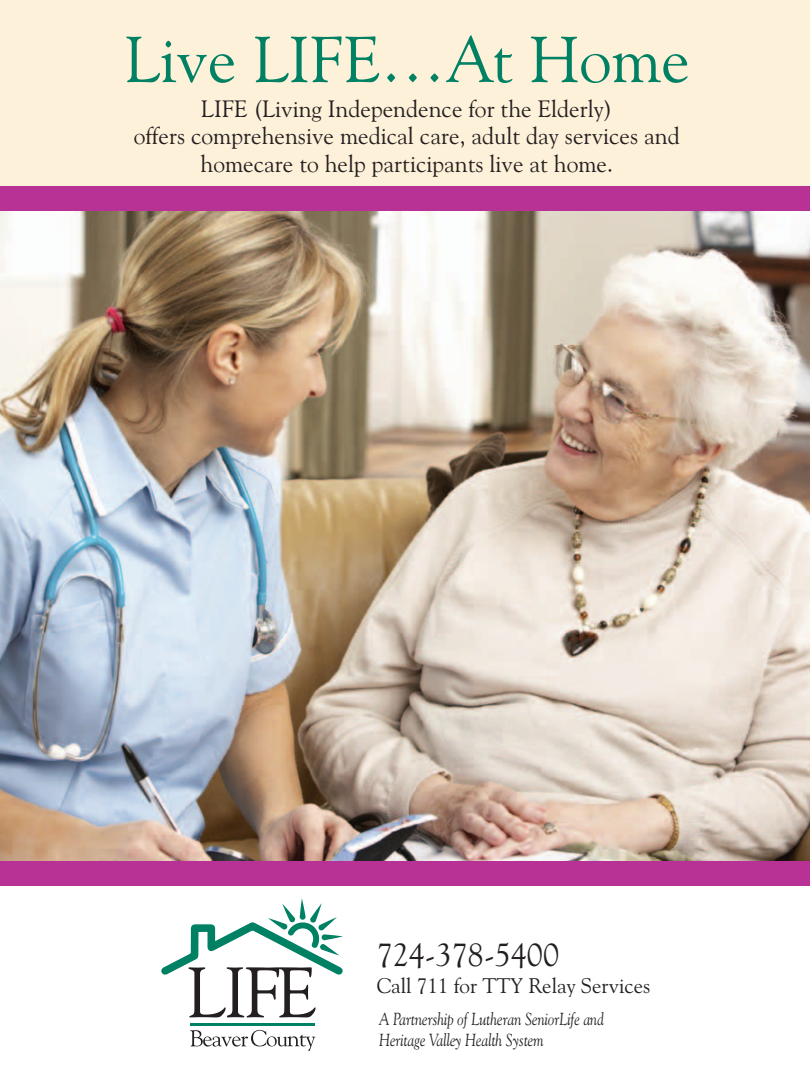
<style>
.page{position:relative;width:810px;height:1080px;background:#fff}
.page>*{position:absolute;margin:0;border:0;box-sizing:border-box;transform-origin:0 0}
.t1{font:65px "Goudy Old Style BT";color:#008164}
.t2{font:32.5px "Goudy Old Style BT";color:#231f20}
.t3{font:23.75px/27.5px "Goudy Old Style BT";color:#231f20;text-align:center}
.t4{font:21.25px "Goudy Old Style BT";color:#231f20}
.t5{font:italic 17.5px/21px "Goudy Old Style BT";color:#231f20;scale:.83 1}
</style>
<div class="page">
<img style="left:0;top:211px;width:810px;height:651px">
<div style="left:0;top:0;width:810px;height:200px;background:#fef1d9"></div>
<div style="left:0;top:186px;width:810px;height:25px;background:#b73294"></div>
<div style="left:0;top:862px;width:810px;height:24px;background:#b73294"></div>
<svg style="left:190px;top:1030px;width:125px;height:21px"></svg>
<hr style="left:191px;top:1024px;width:124px;height:2px;background:#008164">
<svg style="left:161px;top:898px;width:182px;height:120px"></svg>
<h1 class="t1" style="left:124px;top:19px;width:567px">Live LIFE…At Home</h1>
<p class="t3" style="left:134px;top:94px;width:548px">LIFE (Living Independence for the Elderly)<br>offers comprehensive medical care, adult day services and homecare to help participants live at home.</p>
<h2 class="t2" style="left:377px;top:934px;width:184px">724-378-5400</h2>
<p class="t4" style="left:377px;top:973px;width:275px">Call 711 for TTY Relay Services</p>
<p class="t5" style="left:379px;top:1009px;width:273px">A Partnership of Lutheran SeniorLife and<br>Heritage Valley Health System</p>
</div>
